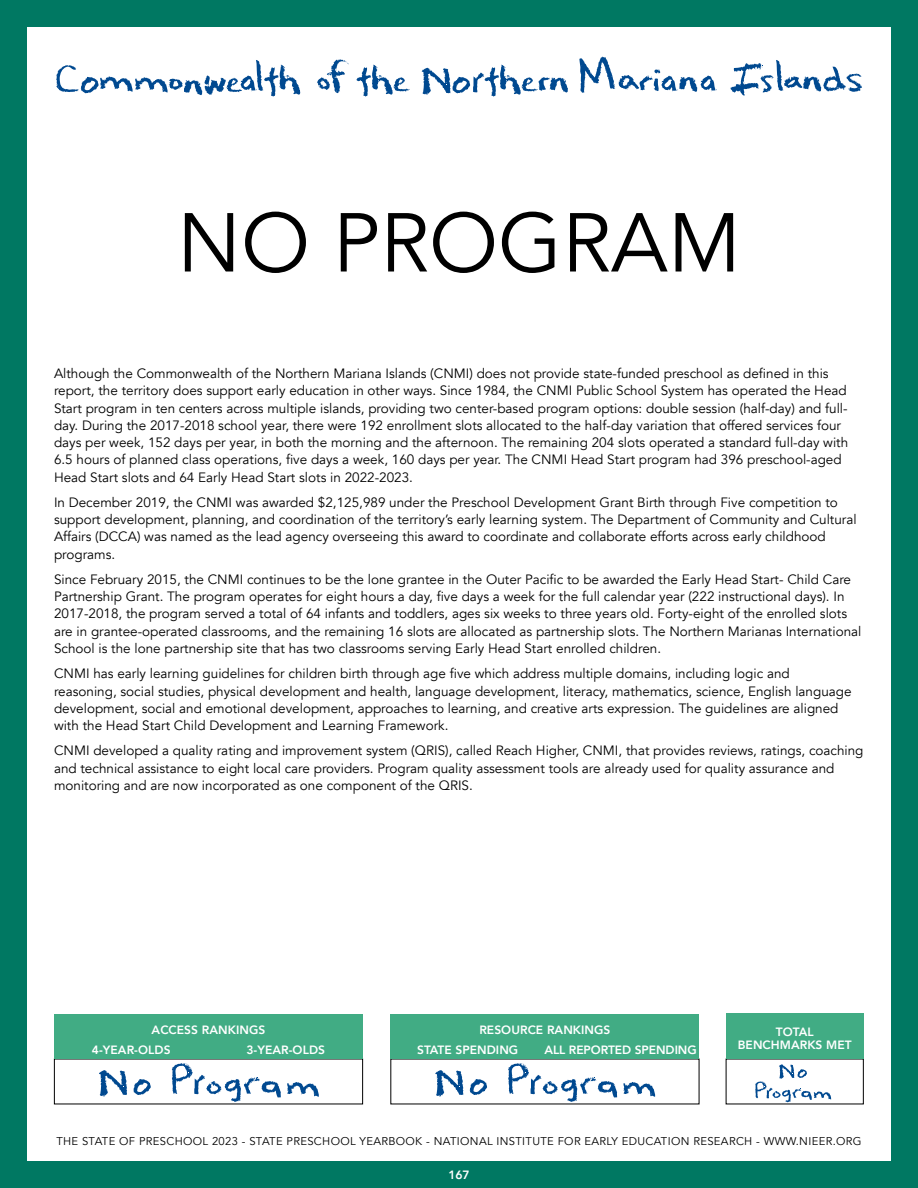
<style>
.page{position:relative;width:918px;height:1188px;background:#007862}
.page>*{position:absolute;margin:0;border:0;box-sizing:border-box;transform-origin:0 0}
.t1{font:82.5px "Avenir";color:#000}
.t2{font:300 18px "Avenir";color:#000}
.t3{font:13.5px/17.2px "Avenir";color:#000}
.t4{font:800 12px/20.1px "Avenir";letter-spacing:.005em;color:#fff}
.t5{font:11.25px "Avenir";letter-spacing:.03em;color:#000}
</style>
<div class="page">
<div style="left:27px;top:27px;width:864px;height:1134px;background:#fff"></div>
<div style="left:54px;top:1014px;width:309px;height:45px;background:#41ac84"></div>
<div style="left:390px;top:1014px;width:309px;height:45px;background:#41ac84"></div>
<div style="left:726px;top:1014px;width:138px;height:45px;background:#41ac84"></div>
<svg style="left:99px;top:1070px;width:52px;height:27px"></svg>
<svg style="left:171px;top:1063px;width:148px;height:39px"></svg>
<svg style="left:435px;top:1070px;width:52px;height:27px"></svg>
<svg style="left:508px;top:1063px;width:147px;height:39px"></svg>
<svg style="left:755px;top:1064px;width:76px;height:39px"></svg>
<svg style="left:421px;top:65px;width:147px;height:31px"></svg>
<svg style="left:579px;top:56px;width:138px;height:37px"></svg>
<svg style="left:730px;top:60px;width:132px;height:36px"></svg>
<svg style="left:56px;top:60px;width:245px;height:36px"></svg>
<svg style="left:317px;top:59px;width:32px;height:35px"></svg>
<svg style="left:356px;top:65px;width:54px;height:31px"></svg>
<h1 class="t1" style="left:177px;top:194px;width:566px">NO PROGRAM</h1>
<h2 class="t2" style="left:393px;top:237px;width:136px">DATA TO COME</h2>
<p class="t3" style="left:54px;top:365px;width:796px">Although the Commonwealth of the Northern Mariana Islands (CNMI) does not provide state-funded preschool as defined in this report, the territory does support early education in other ways. Since 1984, the CNMI Public School System has operated the Head Start program in ten centers across multiple islands, providing two center-based program options: double session (half-day) and full&shy;day. During the 2017-2018 school year, there were 192 enrollment slots allocated to the half-day variation that offered services four days per week, 152 days per year, in both the morning and the afternoon. The remaining 204 slots operated a standard full-day with 6.5 hours of planned class operations, five days a week, 160 days per year. The CNMI Head Start program had 396 preschool-aged Head Start slots and 64 Early Head Start slots in 2022-2023.</p>
<p class="t3" style="left:54px;top:494px;width:804px">In December 2019, the CNMI was awarded $2,125,989 under the Preschool Development Grant Birth through Five competition to support development, planning, and coordination of the territory’s early learning system. The Department of Community and Cultural Affairs (DCCA) was named as the lead agency overseeing this award to coordinate and collaborate efforts across early childhood programs.</p>
<p class="t3" style="left:54px;top:571px;width:809px">Since February 2015, the CNMI continues to be the lone grantee in the Outer Pacific to be awarded the Early Head Start- Child Care Partnership Grant. The program operates for eight hours a day, five days a week for the full calendar year (222 instructional days). In 2017-2018, the program served a total of 64 infants and toddlers, ages six weeks to three years old. Forty-eight of the enrolled slots are in grantee-operated classrooms, and the remaining 16 slots are allocated as partnership slots. The Northern Marianas International School is the lone partnership site that has two classrooms serving Early Head Start enrolled children.</p>
<p class="t3" style="left:54px;top:665px;width:799px">CNMI has early learning guidelines for children birth through age five which address multiple domains, including logic and reasoning, social studies, physical development and health, language development, literacy, mathematics, science, English language development, social and emotional development, approaches to learning, and creative arts expression. The guidelines are aligned with the Head Start Child Development and Learning Framework.</p>
<p class="t3" style="left:54px;top:742px;width:811px">CNMI developed a quality rating and improvement system (QRIS), called Reach Higher, CNMI, that provides reviews, ratings, coaching and technical assistance to eight local care providers. Program quality assessment tools are already used for quality assurance and monitoring and are now incorporated as one component of the QRIS.</p>
<p class="t4" style="left:92px;top:1019px;width:175px;text-indent:60px">ACCESS RANKINGS<br>4-YEAR-OLDS</p>
<p class="t4" style="left:246px;top:1040px;width:80px">3-YEAR-OLDS</p>
<p class="t4" style="left:417px;top:1019px;width:195px;text-indent:62px">RESOURCE RANKINGS<br>STATE SPENDING</p>
<p class="t4" style="left:544px;top:1040px;width:154px">ALL REPORTED SPENDING</p>
<p class="t4" style="left:738px;top:1025px;width:115px;line-height:13.5px;text-align:center">TOTAL<br>BENCHMARKS MET</p>
<p class="t5" style="left:56px;top:1135px;width:807px">THE STATE OF PRESCHOOL 2023 - STATE PRESCHOOL YEARBOOK - NATIONAL INSTITUTE FOR EARLY EDUCATION RESEARCH - WWW.NIEER.ORG</p>
<p class="t4" style="left:448px;top:1165px;width:23px">167</p>
</div>
